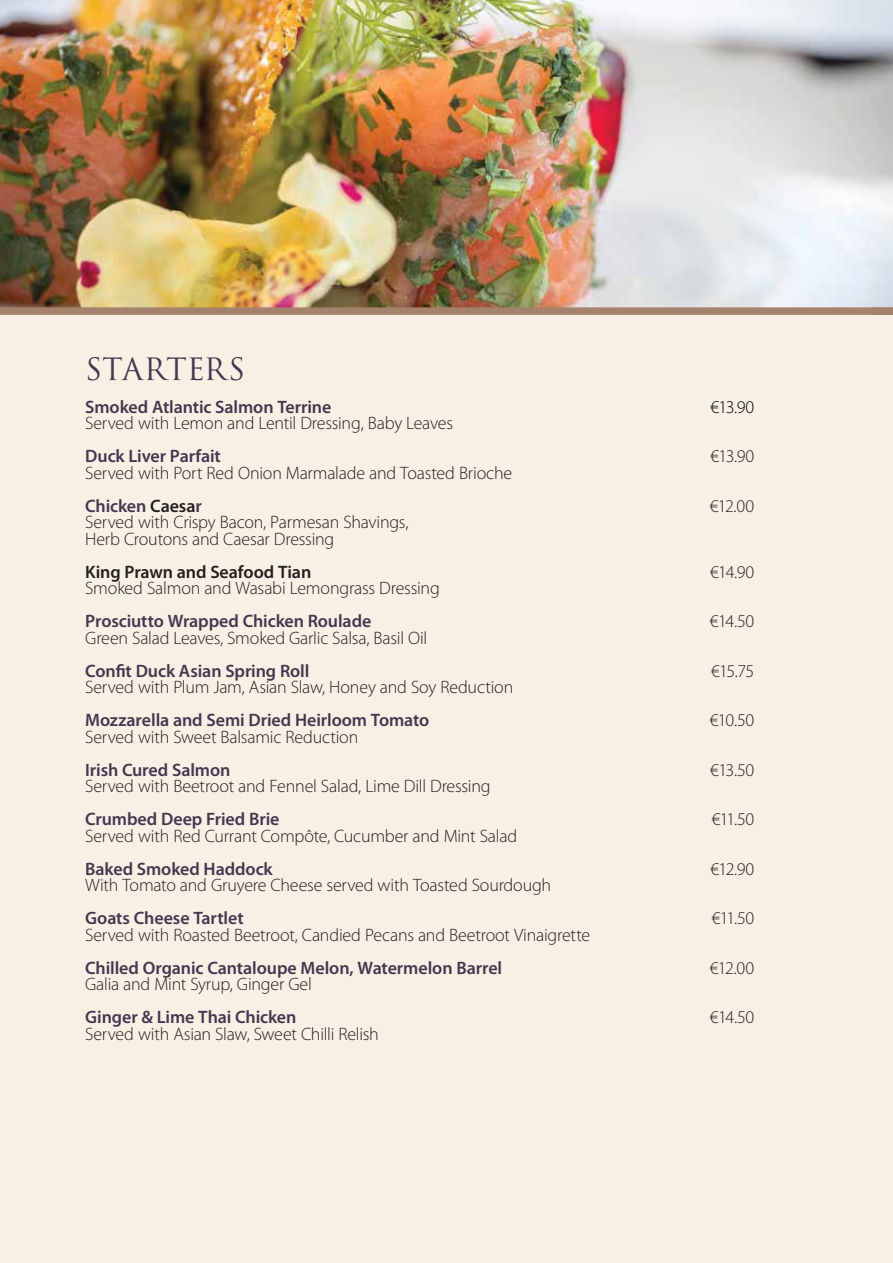
<style>
.page{position:relative;width:893px;height:1263px;background:#f7f0e4}
.page>*{position:absolute;margin:0;border:0;box-sizing:border-box;transform-origin:0 0}
.t1{font:30px "Trajan Pro";letter-spacing:-.005em;color:#423850}
.t2{font:300 18px/33px "Myriad Pro";letter-spacing:-.015em;color:#231f20}
.t3{font:600 18px "Myriad Pro";letter-spacing:-.005em;color:#423850}
.t4{font:600 18px "Myriad Pro";letter-spacing:-.005em;color:#231f20}
.t5{font:300 18px "Myriad Pro";color:#000}
.s1{font-weight:600;color:#423850}
.s2{font-weight:600}
</style>
<div class="page">
<img style="left:0;top:0;width:893px;height:307px">
<div style="left:0;top:307px;width:893px;height:8px;background:#a5826b"></div>
<h1 class="t1" style="left:85px;top:350px;width:162px">STARTERS</h1>
<p class="t3" style="left:85px;top:395px;width:248px">Smoked Atlantic Salmon Terrine</p>
<p class="t5" style="left:710px;top:396px;width:45px">€13.90</p>
<p class="t2" style="left:85px;top:407px;width:369px">Served with Lemon and Lentil Dressing, Baby Leaves</p>
<p class="t3" style="left:85px;top:445px;width:137px">Duck Liver Parfait</p>
<p class="t2" style="left:710px;top:440px;width:45px">€13.90</p>
<p class="t2" style="left:85px;top:456px;width:428px">Served with Port Red Onion Marmalade and Toasted Brioche<br><span class="s1">Chicken</span> <span class="s2">Caesa</span><span class="s1">r</span></p>
<p class="t2" style="left:710px;top:489px;width:46px">€12.00</p>
<p class="t2" style="left:85px;top:514px;width:325px;line-height:16.5px">Served with Crispy Bacon, Parmesan Shavings,<br>Herb Croutons and Caesar Dressing</p>
<p class="t4" style="left:85px;top:560px;width:228px">King Prawn and Seafood Tian</p>
<p class="t2" style="left:710px;top:555px;width:46px">€14.90</p>
<p class="t2" style="left:85px;top:572px;width:356px">Smoked Salmon and Wasabi Lemongrass Dressing</p>
<p class="t3" style="left:85px;top:610px;width:288px">Prosciutto Wrapped Chicken Roulade</p>
<p class="t2" style="left:710px;top:605px;width:46px">€14.50</p>
<p class="t2" style="left:85px;top:621px;width:344px">Green Salad Leaves, Smoked Garlic Salsa, Basil Oil</p>
<p class="t3" style="left:85px;top:659px;width:226px">Confit Duck Asian Spring Roll</p>
<p class="t2" style="left:711px;top:654px;width:45px">€15.75</p>
<p class="t2" style="left:85px;top:671px;width:430px">Served with Plum Jam, Asian Slaw, Honey and Soy Reduction</p>
<p class="t3" style="left:85px;top:709px;width:346px">Mozzarella and Semi Dried Heirloom Tomato</p>
<p class="t2" style="left:710px;top:704px;width:46px">€10.50</p>
<p class="t2" style="left:85px;top:720px;width:275px">Served with Sweet Balsamic Reduction</p>
<p class="t3" style="left:85px;top:758px;width:147px">Irish Cured Salmon</p>
<p class="t2" style="left:710px;top:753px;width:46px">€13.50</p>
<p class="t2" style="left:85px;top:770px;width:407px">Served with Beetroot and Fennel Salad, Lime Dill Dressing</p>
<p class="t3" style="left:85px;top:808px;width:196px">Crumbed Deep Fried Brie</p>
<p class="t2" style="left:712px;top:803px;width:44px">€11.50</p>
<p class="t2" style="left:85px;top:819px;width:433px">Served with Red Currant Compôte, Cucumber and Mint Salad</p>
<p class="t3" style="left:85px;top:857px;width:189px">Baked Smoked Haddock</p>
<p class="t2" style="left:710px;top:852px;width:45px">€12.90</p>
<p class="t2" style="left:85px;top:869px;width:468px">With Tomato and Gruyere Cheese served with Toasted Sourdough</p>
<p class="t3" style="left:85px;top:907px;width:160px">Goats Cheese Tartlet</p>
<p class="t2" style="left:712px;top:902px;width:44px">€11.50</p>
<p class="t2" style="left:85px;top:918px;width:507px">Served with Roasted Beetroot, Candied Pecans and Beetroot Vinaigrette</p>
<p class="t3" style="left:85px;top:956px;width:418px">Chilled Organic Cantaloupe Melon, Watermelon Barrel</p>
<p class="t2" style="left:710px;top:951px;width:46px">€12.00</p>
<p class="t2" style="left:85px;top:968px;width:228px">Galia and Mint Syrup, Ginger Gel</p>
<p class="t3" style="left:85px;top:1006px;width:213px">Ginger &amp; Lime Thai Chicken</p>
<p class="t2" style="left:710px;top:1001px;width:46px">€14.50</p>
<p class="t2" style="left:85px;top:1017px;width:295px">Served with Asian Slaw, Sweet Chilli Relish</p>
</div>
